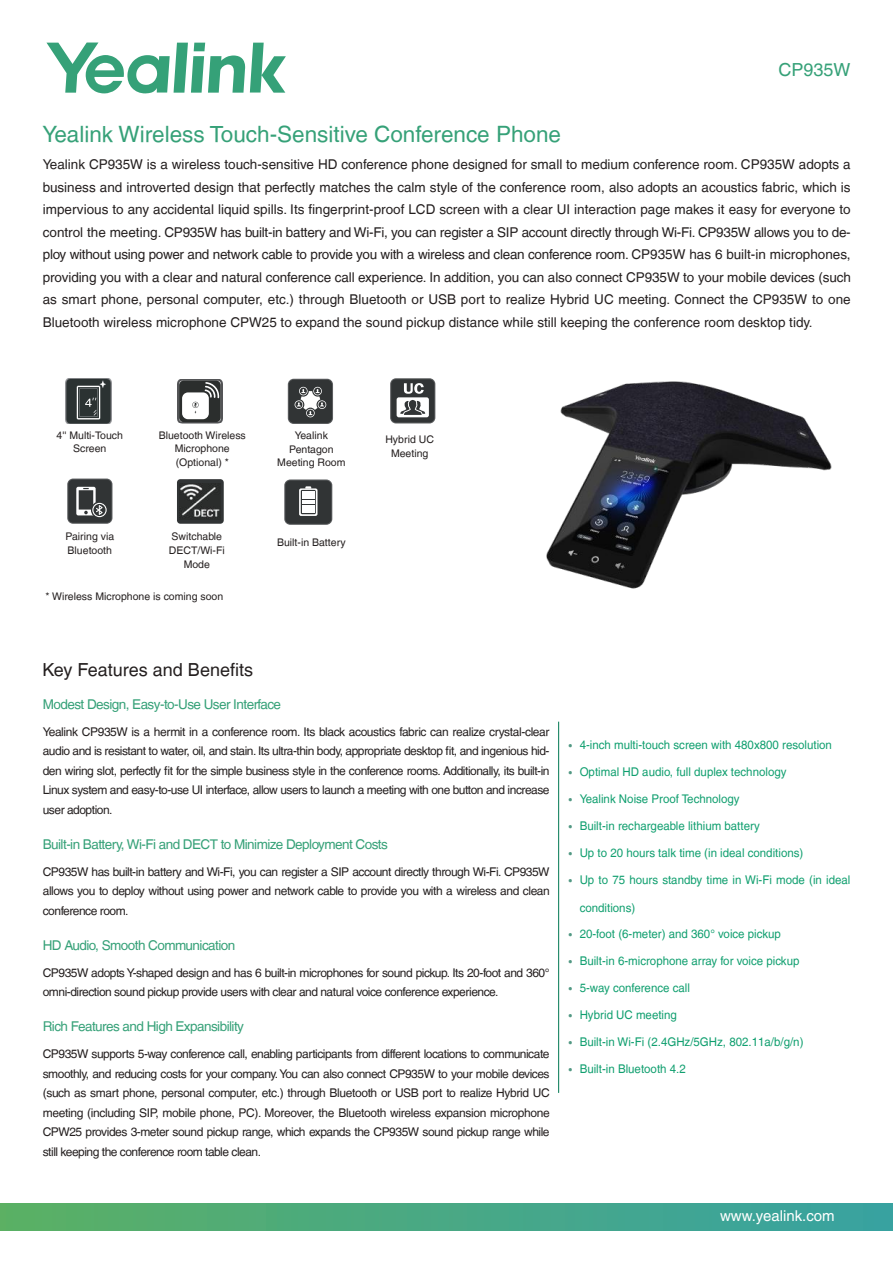
<style>
.page{position:relative;width:893px;height:1263px;background:#fff}
.page>*{position:absolute;margin:0;border:0;box-sizing:border-box;transform-origin:0 0}
.t1{font:22.5px "Helvetica LT";color:#36a178}
.t2{font:18px "Helvetica LT";color:#241f1f}
.t3{font:18px "Helvetica LT";color:#36a178}
.t4{font:15px "Helvetica LT";color:#fff}
.t5{font:13.5px/22.5px "Helvetica LT";color:#241f1f;text-align:justify}
.t6{font:13.5px "Helvetica LT";letter-spacing:-.04em;color:#36a178}
.t7{font:12px/19.5px "Helvetica LT";letter-spacing:-.04em;color:#241f1f;text-align:justify}
.t8{font:12px "Helvetica LT";color:#109f6f;scale:.96 1}
.t9{font:10.5px/13.6px "Helvetica LT";color:#241f1f;text-align:center}
.s1{font-family:"Microsoft Phags Pa";font-size:13.5px;color:#529984}
</style>
<div class="page">
<svg style="left:46px;top:43px;width:240px;height:50px"></svg>
<div style="left:0;top:1203px;width:893px;height:27px;background:linear-gradient(to right,#5ab065,#38a2a2)"></div>
<hr style="left:558px;top:722px;width:1px;height:371px;background:#007852">
<svg style="left:67px;top:478px;width:45px;height:46px"></svg>
<div style="left:68px;top:480px;width:43px;height:43px;background:#313435;border-radius:5px"></div>
<svg style="left:76px;top:487px;width:20px;height:28px"></svg>
<div style="left:79px;top:490px;width:14px;height:19px;background:#313435"></div>
<svg style="left:84px;top:511px;width:4px;height:3px"></svg>
<svg style="left:91px;top:501px;width:17px;height:17px"></svg>
<svg style="left:92px;top:503px;width:15px;height:14px"></svg>
<svg style="left:93px;top:504px;width:13px;height:12px"></svg>
<svg style="left:96px;top:505px;width:7px;height:10px"></svg>
<svg style="left:288px;top:379px;width:45px;height:45px"></svg>
<div style="left:289px;top:380px;width:43px;height:43px;background:#313435;border-radius:5px"></div>
<svg style="left:295px;top:387px;width:31px;height:30px"></svg>
<svg style="left:390px;top:378px;width:45px;height:45px"></svg>
<div style="left:391px;top:379px;width:43px;height:43px;background:#313435;border-radius:5px"></div>
<svg style="left:397px;top:383px;width:32px;height:34px"></svg>
<img style="left:66px;top:378px;width:46px;height:46px">
<svg style="left:85px;top:397px;width:12px;height:19px"></svg>
<img style="left:178px;top:379px;width:44px;height:45px">
<svg style="left:179px;top:380px;width:42px;height:42px"></svg>
<div style="left:177px;top:479px;width:47px;height:45px;background:#313435;border-radius:3px"></div>
<img style="left:180px;top:484px;width:41px;height:35px">
<div style="left:284px;top:479px;width:48px;height:46px;border:2px solid #5b5d5f;border-radius:5px"></div>
<div style="left:285px;top:480px;width:46px;height:44px;background:#313435;border-radius:5px"></div>
<svg style="left:299px;top:488px;width:18px;height:28px"></svg>
<svg style="left:305px;top:486px;width:6px;height:3px"></svg>
<svg style="left:301px;top:490px;width:15px;height:24px"></svg>
<hr style="left:302px;top:491px;width:13px;height:4px;background:#fff">
<svg style="left:302px;top:496px;width:13px;height:3px"></svg>
<hr style="left:302px;top:500px;width:13px;height:4px;background:#fff">
<svg style="left:302px;top:505px;width:13px;height:3px"></svg>
<hr style="left:302px;top:509px;width:13px;height:4px;background:#fff">
<img style="left:546px;top:381px;width:286px;height:208px">
<h2 class="t3" style="left:778px;top:59px;width:74px">CP935W</h2>
<h1 class="t1" style="left:43px;top:121px;width:520px">Yealink Wireless Touch-Sensitive Conference Phone</h1>
<p class="t5" style="left:43px;top:153px;width:810px">Yealink CP935W is a wireless touch-sensitive HD conference phone designed for small to medium conference room. CP935W adopts a business and introverted design that perfectly matches the calm style of the conference room, also adopts an acoustics fabric, which is impervious to any accidental liquid spills. Its fingerprint-proof LCD screen with a clear UI interaction page makes it easy for everyone to control the meeting. CP935W has built-in battery and Wi-Fi, you can register a SIP account directly through Wi-Fi. CP935W allows you to de&shy;ploy without using power and network cable to provide you with a wireless and clean conference room. CP935W has 6 built-in microphones, providing you with a clear and natural conference call experience. In addition, you can also connect CP935W to your mobile devices (such as smart phone, personal computer, etc.) through Bluetooth or USB port to realize Hybrid UC meeting. Connect the CP935W to one Bluetooth wireless microphone CPW25 to expand the sound pickup distance while still keeping the conference room desktop tidy.</p>
<p class="t9" style="left:57px;top:428px;width:68px">4'' Multi-Touch<br>Screen</p>
<p class="t9" style="left:159px;top:428px;width:89px">Bluetooth Wireless<br>Microphone (Optional) *</p>
<p class="t9" style="left:277px;top:428px;width:70px">Yealink<br>Pentagon<br>Meeting Room</p>
<p class="t9" style="left:385px;top:432px;width:50px">Hybrid UC<br>Meeting</p>
<p class="t9" style="left:169px;top:530px;width:57px">Switchable<br>DECT/Wi-Fi<br>Mode</p>
<p class="t9" style="left:277px;top:535px;width:70px">Built-in Battery</p>
<p class="t9" style="left:46px;top:590px;width:179px">* Wireless Microphone is coming soon</p>
<p class="t9" style="left:65px;top:530px;width:50px;text-align:left">Pairing via<br>Bluetooth</p>
<h2 class="t2" style="left:43px;top:659px;width:212px">Key Features and Benefits</h2>
<p class="t6" style="left:43px;top:696px;width:240px">Modest Design, Easy-to-Use User Interface</p>
<p class="t7" style="left:43px;top:722px;width:508px">Yealink CP935W is a hermit in a conference room. Its black acoustics fabric can realize crystal-clear audio and is resistant to water, oil, and stain. Its ultra-thin body, appropriate desktop fit, and ingenious hid&shy;den wiring slot, perfectly fit for the simple business style in the conference rooms. Additionally, its built-in Linux system and easy-to-use UI interface, allow users to launch a meeting with one button and increase user adoption.</p>
<p class="t6" style="left:43px;top:836px;width:347px">Built-in Battery, Wi-Fi and DECT to Minimize Deployment Costs</p>
<p class="t7" style="left:43px;top:861px;width:509px">CP935W has built-in battery and Wi-Fi, you can register a SIP account directly through Wi-Fi. CP935W allows you to deploy without using power and network cable to provide you with a wireless and clean conference room.</p>
<p class="t6" style="left:43px;top:937px;width:194px">HD Audio, Smooth Communication</p>
<p class="t7" style="left:43px;top:962px;width:508px">CP935W adopts Y-shaped design and has 6 built-in microphones for sound pickup. Its 20-foot and 360° omni-direction sound pickup provide users with clear and natural voice conference experience.</p>
<p class="t6" style="left:43px;top:1019px;width:203px">Rich Features and High Expansibility</p>
<p class="t7" style="left:43px;top:1044px;width:509px">CP935W supports 5-way conference call, enabling participants from different locations to communicate smoothly, and reducing costs for your company. You can also connect CP935W to your mobile devices (such as smart phone, personal computer, etc.) through Bluetooth or USB port to realize Hybrid UC meeting (including SIP, mobile phone, PC). Moreover, the Bluetooth wireless expansion microphone CPW25 provides 3-meter sound pickup range, which expands the CP935W sound pickup range while still keeping the conference room table clean.</p>
<p class="t8" style="left:568px;top:738px;width:277px"><span class="s1">•</span> 4-inch multi-touch screen with 480x800 resolution</p>
<p class="t8" style="left:568px;top:765px;width:230px"><span class="s1">•</span> Optimal HD audio, full duplex technology</p>
<p class="t8" style="left:568px;top:792px;width:181px"><span class="s1">•</span> Yealink Noise Proof Technology</p>
<p class="t8" style="left:568px;top:819px;width:202px"><span class="s1">•</span> Built-in rechargeable lithium battery</p>
<p class="t8" style="left:568px;top:846px;width:247px"><span class="s1">•</span> Up to 20 hours talk time (in ideal conditions)</p>
<p class="t8" style="left:568px;top:873px;width:296px"><span class="s1">•</span> Up to 75 hours standby time in Wi-Fi mode (in ideal</p>
<p class="t8" style="left:580px;top:900px;width:59px">conditions)</p>
<p class="t8" style="left:568px;top:927px;width:224px"><span class="s1">•</span> 20-foot (6-meter) and 360° voice pickup</p>
<p class="t8" style="left:568px;top:954px;width:243px"><span class="s1">•</span> Built-in 6-microphone array for voice pickup</p>
<p class="t8" style="left:568px;top:981px;width:129px"><span class="s1">•</span> 5-way conference call</p>
<p class="t8" style="left:568px;top:1008px;width:115px"><span class="s1">•</span> Hybrid UC meeting</p>
<p class="t8" style="left:568px;top:1035px;width:247px"><span class="s1">•</span> Built-in Wi-Fi (2.4GHz/5GHz, 802.11a/b/g/n)</p>
<p class="t8" style="left:568px;top:1062px;width:125px"><span class="s1">•</span> Built-in Bluetooth 4.2</p>
<p class="t4" style="left:720px;top:1207px;width:116px">www.yealink.com</p>
</div>
